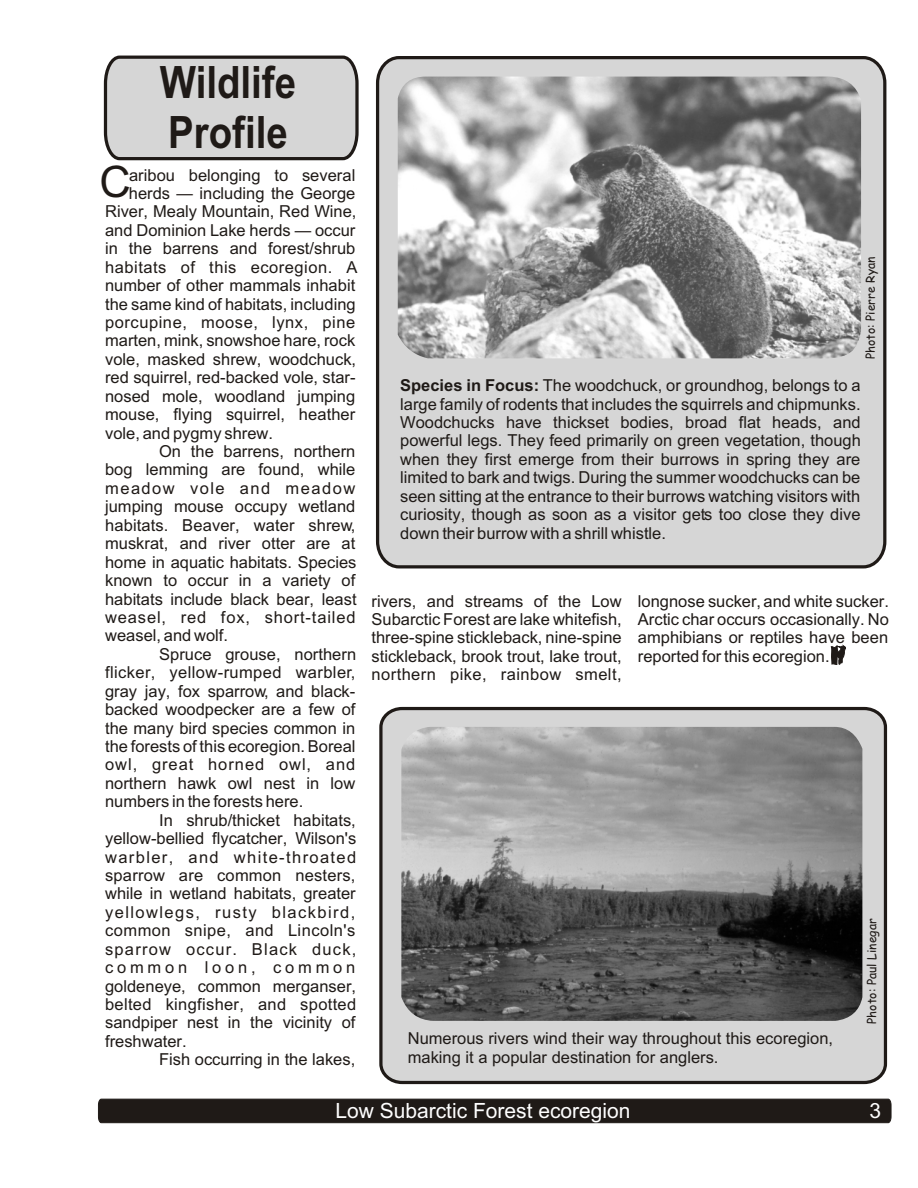
<style>
.page{position:relative;width:918px;height:1188px;background:#fff}
.page>*{position:absolute;margin:0;border:0;box-sizing:border-box;transform-origin:0 0}
.t1{font:700 44.7px/49.8px "Arial";color:#1f1a17;scale:.86 1}
.t2{font:43.5px "Arial";color:#1f1a17}
.t3{font:21px "Arial";color:#fff}
.t4{font:16.5px/18.5px "Arial";color:#1f1a17}
.t5{font:16.5px "Arial";letter-spacing:.025em;color:#1f1a17}
.t6{font:16.5px "Arial";letter-spacing:.085em;color:#1f1a17}
.t7{font:16.5px "Arial";letter-spacing:.03em;color:#1f1a17}
.t8{font:16.5px "Arial";letter-spacing:.02em;color:#1f1a17}
.t9{font:16.5px "Arial";letter-spacing:.075em;color:#1f1a17}
.t10{font:16.5px "Arial";letter-spacing:.06em;color:#1f1a17}
.t11{font:16.5px "Arial";letter-spacing:.09em;color:#1f1a17}
.t12{font:16.5px "Arial";letter-spacing:.23em;color:#1f1a17}
.t13{font:12px "Comic Sans MS";color:#1f1a17}
.s1{font-weight:700}
</style>
<div class="page">
<svg style="left:376px;top:56px;width:511px;height:513px;background:#cfcfcf"></svg>
<svg style="left:379px;top:706px;width:509px;height:379px;background:#c6c5c5"></svg>
<svg style="left:831px;top:645px;width:14px;height:20px"></svg>
<svg style="left:98px;top:1099px;width:793px;height:24px;background:#201b18"></svg>
<svg style="left:103px;top:55px;width:256px;height:106px;background:#c8c8c8"></svg>
<img style="left:401px;top:727px;width:461px;height:294px">
<img style="left:398px;top:77px;width:463px;height:281px">
<svg style="left:831px;top:325px;width:32px;height:36px"></svg>
<h1 class="t1" style="left:160px;top:62px;width:160px">Wildlife<br>Profile</h1>
<h2 class="t2" style="left:99px;top:166px;width:33px">C</h2>
<p class="t4" style="left:129px;top:167px;width:228px">aribou belonging to several</p>
<p class="t4" style="left:129px;top:185px;width:228px">herds — including the George</p>
<p class="t4" style="left:105px;top:204px;width:253px">River, Mealy Mountain, Red Wine,</p>
<p class="t4" style="left:105px;top:222px;width:252px">and Dominion Lake herds — occur</p>
<p class="t4" style="left:105px;top:241px;width:252px">in the barrens and forest/shrub</p>
<p class="t7" style="left:105px;top:261px;width:254px">habitats of this ecoregion. A</p>
<p class="t4" style="left:105px;top:278px;width:252px">number of other mammals inhabit</p>
<p class="t4" style="left:105px;top:296px;width:252px">the same kind of habitats, including</p>
<p class="t7" style="left:105px;top:316px;width:252px">porcupine, moose, lynx, pine</p>
<p class="t4" style="left:105px;top:333px;width:252px">marten, mink, snowshoe hare, rock</p>
<p class="t4" style="left:105px;top:351px;width:253px">vole, masked shrew, woodchuck,</p>
<p class="t4" style="left:105px;top:370px;width:252px">red squirrel, red-backed vole, star-</p>
<p class="t4" style="left:105px;top:388px;width:252px">nosed mole, woodland jumping</p>
<p class="t4" style="left:105px;top:407px;width:252px">mouse, flying squirrel, heather</p>
<p class="t4" style="left:105px;top:425px;width:169px">vole, and pygmy shrew.</p>
<p class="t4" style="left:159px;top:444px;width:198px">On the barrens, northern</p>
<p class="t4" style="left:105px;top:462px;width:252px">bog lemming are found, while</p>
<p class="t11" style="left:105px;top:482px;width:252px">meadow vole and meadow</p>
<p class="t4" style="left:105px;top:499px;width:252px">jumping mouse occupy wetland</p>
<p class="t4" style="left:105px;top:517px;width:252px">habitats. Beaver, water shrew,</p>
<p class="t4" style="left:105px;top:536px;width:252px">muskrat, and river otter are at</p>
<p class="t4" style="left:105px;top:554px;width:253px">home in aquatic habitats. Species</p>
<p class="t4" style="left:105px;top:573px;width:252px">known to occur in a variety of</p>
<p class="t4" style="left:105px;top:593px;width:785px">habitats include black bear, least rivers, and streams of the Low longnose sucker, and white sucker. weasel, red fox, short-tailed Subarctic Forest are lake whitefish, Arctic char occurs occasionally. No</p>
<p class="t4" style="left:105px;top:628px;width:124px">weasel, and wolf.</p>
<p class="t13" style="left:865px;top:359px;width:104px;rotate:-90deg">Photo: Pierre Ryan</p>
<p class="t4" style="left:400px;top:378px;width:462px;text-align:justify"><span class="s1">Species in Focus:</span> The woodchuck, or groundhog, belongs to a large family of rodents that includes the squirrels and chipmunks.<br>Woodchucks have thickset bodies, broad flat heads, and powerful legs. They feed primarily on green vegetation, though when they first emerge from their burrows in spring they are limited to bark and twigs. During the summer woodchucks can be seen sitting at the entrance to their burrows watching visitors with curiosity, though as soon as a visitor gets too close they dive down their burrow with a shrill whistle.</p>
<p class="t4" style="left:159px;top:630px;width:731px;text-indent:212px">three-spine stickleback, nine-spine amphibians or reptiles have been<br>Spruce grouse, northern stickleback, brook trout, lake trout, reported for this ecoregion.</p>
<p class="t5" style="left:105px;top:666px;width:518px">flicker, yellow-rumped warbler, northern pike, rainbow smelt,</p>
<p class="t4" style="left:105px;top:683px;width:252px">gray jay, fox sparrow, and black-</p>
<p class="t4" style="left:105px;top:702px;width:252px">backed woodpecker are a few of</p>
<p class="t4" style="left:105px;top:720px;width:252px">the many bird species common in</p>
<p class="t4" style="left:105px;top:738px;width:252px">the forests of this ecoregion. Boreal</p>
<p class="t10" style="left:105px;top:758px;width:252px">owl, great horned owl, and</p>
<p class="t4" style="left:105px;top:775px;width:252px">northern hawk owl nest in low</p>
<p class="t4" style="left:105px;top:794px;width:200px">numbers in the forests here.</p>
<p class="t4" style="left:159px;top:812px;width:198px">In shrub/thicket habitats,</p>
<p class="t4" style="left:105px;top:831px;width:253px">yellow-bellied flycatcher, Wilson's</p>
<p class="t6" style="left:105px;top:851px;width:253px">warbler, and white-throated</p>
<p class="t4" style="left:105px;top:867px;width:252px">sparrow are common nesters,</p>
<p class="t4" style="left:105px;top:886px;width:252px">while in wetland habitats, greater</p>
<p class="t6" style="left:105px;top:906px;width:252px">yellowlegs, rusty blackbird,</p>
<p class="t5" style="left:105px;top:924px;width:252px">common snipe, and Lincoln's</p>
<p class="t9" style="left:105px;top:943px;width:253px">sparrow occur. Black duck,</p>
<p class="t12" style="left:105px;top:961px;width:252px">common loon, common</p>
<p class="t4" style="left:105px;top:978px;width:253px">goldeneye, common merganser,</p>
<p class="t8" style="left:105px;top:998px;width:253px">belted kingfisher, and spotted</p>
<p class="t4" style="left:105px;top:1015px;width:252px">sandpiper nest in the vicinity of</p>
<p class="t4" style="left:105px;top:1033px;width:83px">freshwater.</p>
<p class="t4" style="left:159px;top:1052px;width:198px">Fish occurring in the lakes,</p>
<p class="t3" style="left:335px;top:1103px;width:297px">Low Subarctic Forest ecoregion</p>
<p class="t3" style="left:870px;top:1103px;width:13px">3</p>
<p class="t13" style="left:867px;top:1024px;width:107px;rotate:-90deg">Photo: Paul Linegar</p>
<p class="t4" style="left:408px;top:1031px;width:427px">Numerous rivers wind their way throughout this ecoregion, making it a popular destination for anglers.</p>
</div>
